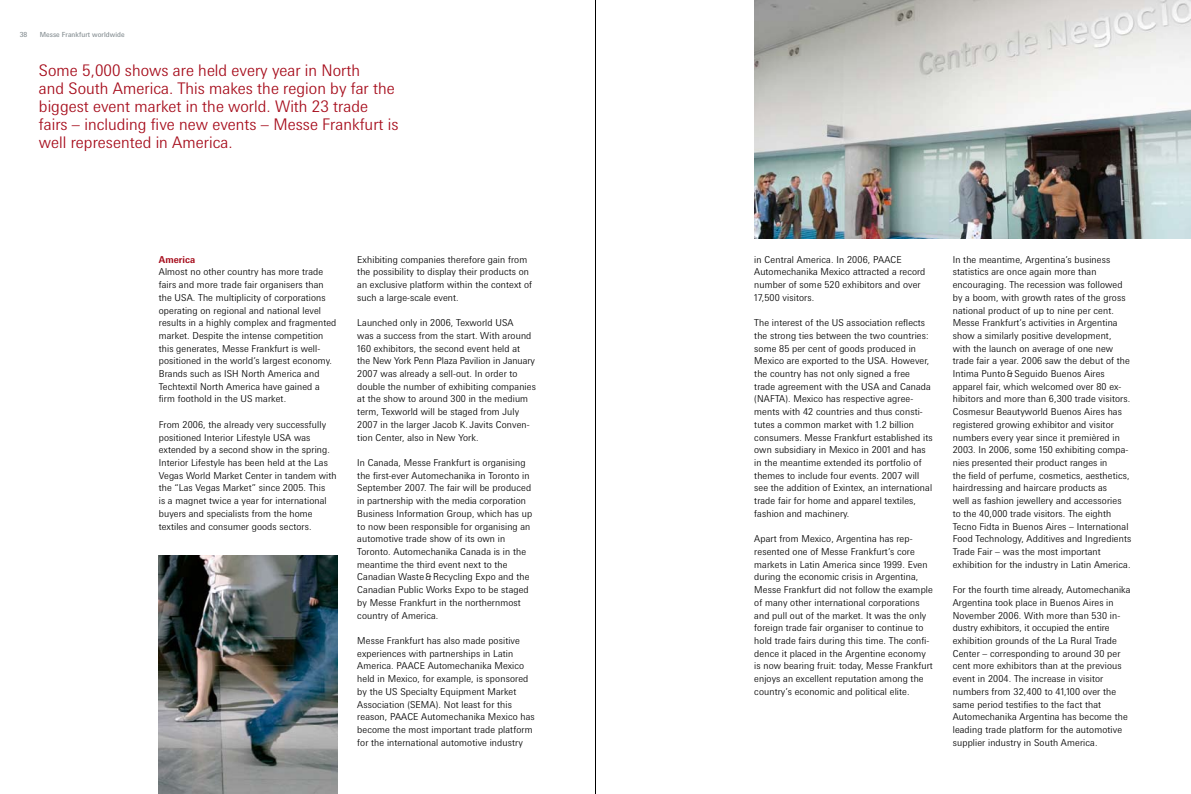
<style>
.page{position:relative;width:1191px;height:794px;background:#fff}
.page>*{position:absolute;margin:0;border:0;box-sizing:border-box;transform-origin:0 0}
.t1{font:300 16px/18.1px "Messe Univers";color:#a60c1b}
.t2{font:300 9.5px/12.7px "Messe Univers";letter-spacing:.01em;color:#000}
.t3{font:700 9.5px "Messe Univers";letter-spacing:.01em;color:#a60c1b}
.t4{font:7px "Messe Univers";letter-spacing:.01em;color:#858e92}
</style>
<div class="page">
<img style="left:754px;top:0;width:437px;height:238px">
<img style="left:159px;top:556px;width:178px;height:238px">
<hr style="left:595px;top:0;width:1px;height:794px;background:#000">
<p class="t4" style="left:20px;top:30px;width:9px">38</p>
<p class="t4" style="left:40px;top:30px;width:86px">Messe Frankfurt worldwide</p>
<h1 class="t1" style="left:39px;top:61px;width:361px">Some 5,000 shows are held every year in North<br>and South America. This makes the region by far the biggest event market in the world. With 23 trade fairs – including five new events – Messe Frankfurt is well represented in America.</h1>
<p class="t3" style="left:159px;top:253px;width:38px">America</p>
<p class="t2" style="left:159px;top:265px;width:179px">Almost no other country has more trade fairs and more trade fair organisers than the USA. The multiplicity of corporations operating on regional and national level results in a highly complex and fragmented market. Despite the intense competition this generates, Messe Frankfurt is well&shy;positioned in the world’s largest economy.<br>Brands such as ISH North America and Techtextil North America have gained a firm foothold in the US market.</p>
<p class="t2" style="left:159px;top:418px;width:179px">From 2006, the already very successfully positioned Interior Lifestyle USA was extended by a second show in the spring.<br>Interior Lifestyle has been held at the Las Vegas World Market Center in tandem with the “Las Vegas Market” since 2005. This<br>is a magnet twice a year for international buyers and specialists from the home textiles and consumer goods sectors.</p>
<p class="t2" style="left:357px;top:253px;width:176px">Exhibiting companies therefore gain from the possibility to display their products on an exclusive platform within the context of such a large-scale event.</p>
<p class="t2" style="left:357px;top:316px;width:180px">Launched only in 2006, Texworld USA<br>was a success from the start. With around 160 exhibitors, the second event held at<br>the New York Penn Plaza Pavilion in January 2007 was already a sell-out. In order to double the number of exhibiting companies at the show to around 300 in the medium term, Texworld will be staged from July 2007 in the larger Jacob K. Javits Conven&shy;tion Center, also in New York.</p>
<p class="t2" style="left:357px;top:456px;width:176px">In Canada, Messe Frankfurt is organising the first-ever Automechanika in Toronto in September 2007. The fair will be produced in partnership with the media corporation Business Information Group, which has up to now been responsible for organising an automotive trade show of its own in Toronto. Automechanika Canada is in the meantime the third event next to the Canadian Waste&amp;Recycling Expo and the Canadian Public Works Expo to be staged by Messe Frankfurt in the northernmost country of America.</p>
<p class="t2" style="left:357px;top:634px;width:179px">Messe Frankfurt has also made positive experiences with partnerships in Latin America. PAACE Automechanika Mexico held in Mexico, for example, is sponsored by the US Specialty Equipment Market Association (SEMA). Not least for this reason, PAACE Automechanika Mexico has become the most important trade platform for the international automotive industry</p>
<p class="t2" style="left:754px;top:253px;width:173px">in Central America. In 2006, PAACE<br>Automechanika Mexico attracted a record number of some 520 exhibitors and over<br>17,500 visitors.</p>
<p class="t2" style="left:754px;top:316px;width:180px">The interest of the US association reflects the strong ties between the two countries: some 85 per cent of goods produced in Mexico are exported to the USA. However, the country has not only signed a free trade agreement with the USA and Canada (NAFTA). Mexico has respective agree&shy;ments with 42 countries and thus consti&shy;tutes a common market with 1.2 billion consumers. Messe Frankfurt established its own subsidiary in Mexico in 2001 and has in the meantime extended its portfolio of themes to include four events. 2007 will see the addition of Exintex, an international trade fair for home and apparel textiles, fashion and machinery.</p>
<p class="t2" style="left:754px;top:532px;width:180px">Apart from Mexico, Argentina has rep&shy;resented one of Messe Frankfurt’s core markets in Latin America since 1999. Even during the economic crisis in Argentina, Messe Frankfurt did not follow the example of many other international corporations and pull out of the market. It was the only foreign trade fair organiser to continue to hold trade fairs during this time. The confi&shy;dence it placed in the Argentine economy is now bearing fruit: today, Messe Frankfurt enjoys an excellent reputation among the country’s economic and political elite.</p>
<p class="t2" style="left:952px;top:253px;width:180px">In the meantime, Argentina’s business statistics are once again more than encouraging. The recession was followed by a boom, with growth rates of the gross national product of up to nine per cent.<br>Messe Frankfurt’s activities in Argentina show a similarly positive development, with the launch on average of one new trade fair a year. 2006 saw the debut of the Intima Punto&amp;Seguido Buenos Aires apparel fair, which welcomed over 80 ex&shy;hibitors and more than 6,300 trade visitors.<br>Cosmesur Beautyworld Buenos Aires has registered growing exhibitor and visitor numbers every year since it premièred in 2003. In 2006, some 150 exhibiting compa&shy;nies presented their product ranges in<br>the field of perfume, cosmetics, aesthetics, hairdressing and haircare products as<br>well as fashion jewellery and accessories to the 40,000 trade visitors. The eighth Tecno Fidta in Buenos Aires – International Food Technology, Additives and Ingredients Trade Fair – was the most important exhibition for the industry in Latin America.</p>
<p class="t2" style="left:952px;top:583px;width:179px">For the fourth time already, Automechanika Argentina took place in Buenos Aires in November 2006. With more than 530 in&shy;dustry exhibitors, it occupied the entire exhibition grounds of the La Rural Trade Center – corresponding to around 30 per cent more exhibitors than at the previous event in 2004. The increase in visitor numbers from 32,400 to 41,100 over the same period testifies to the fact that Automechanika Argentina has become the leading trade platform for the automotive supplier industry in South America.</p>
</div>
